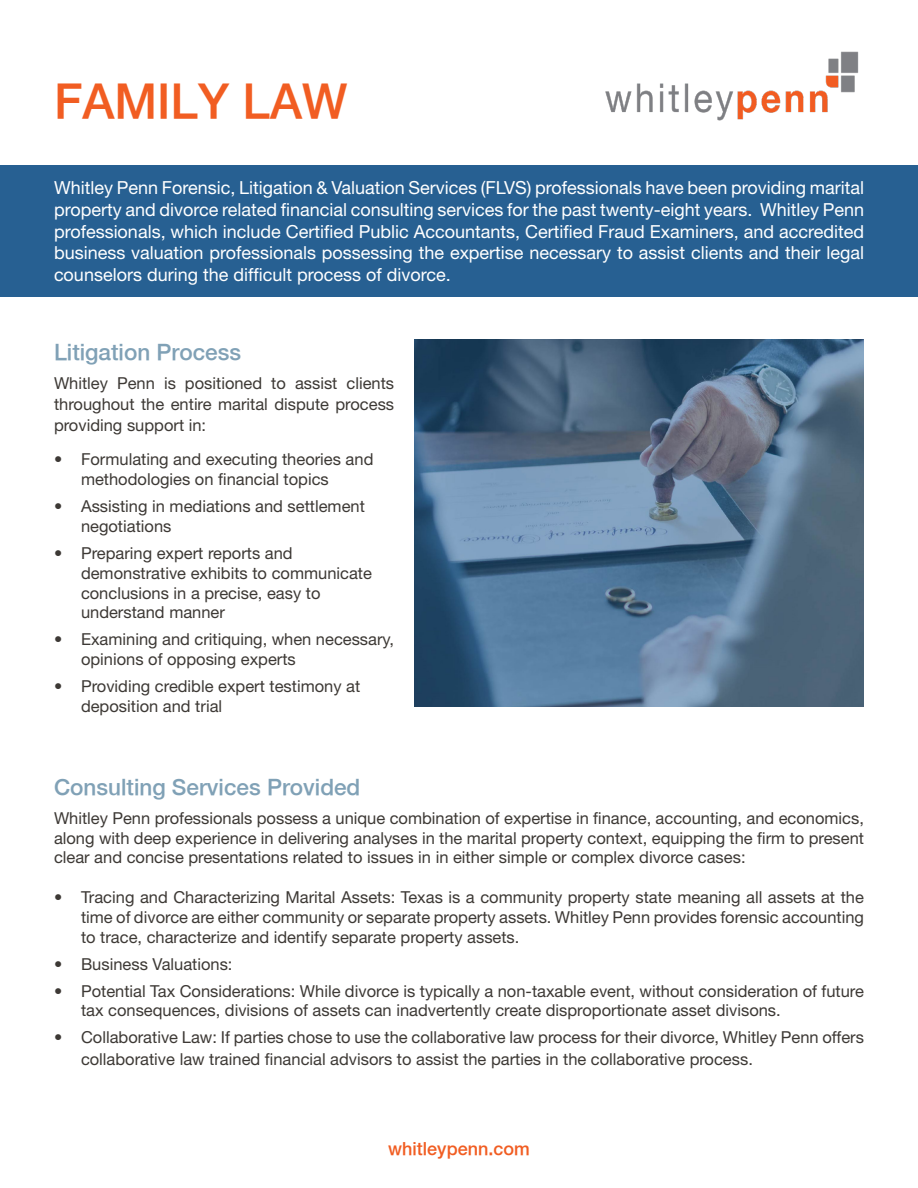
<style>
.page{position:relative;width:918px;height:1188px;background:#fff}
.page>*{position:absolute;margin:0;border:0;box-sizing:border-box;transform-origin:0 0}
.t1{font:500 48px "Helvetica Neue";color:#f15d22}
.t2{font:500 22.5px "Helvetica Neue";color:#80a1b6}
.t3{font:18px/21.6px "Helvetica Neue LT Pro";color:#fff;text-align:justify}
.t4{font:500 18px "Helvetica Neue";color:#f15d22}
.t5{font:16.5px/19.8px "Helvetica Neue LT Pro";color:#3d3935}
</style>
<div class="page">
<div style="left:0;top:165px;width:918px;height:132px;background:#276092"></div>
<img style="left:605px;top:51px;width:254px;height:70px">
<img style="left:414px;top:339px;width:450px;height:368px">
<p class="t1" style="left:54px;top:72px;width:295px">FAMILY LAW</p>
<p class="t3" style="left:54px;top:177px;width:812px">Whitley Penn Forensic, Litigation &amp; Valuation Services (FLVS) professionals have been providing marital property and divorce related financial consulting services for the past twenty-eight years. Whitley Penn professionals, which include Certified Public Accountants, Certified Fraud Examiners, and accredited business valuation professionals possessing the expertise necessary to assist clients and their legal counselors during the difficult process of divorce.</p>
<p class="t2" style="left:54px;top:339px;width:189px">Litigation Process</p>
<p class="t5" style="left:54px;top:372px;width:342px;line-height:21px;text-align:justify">Whitley Penn is positioned to assist clients throughout the entire marital dispute process providing support in:</p>
<p class="t5" style="left:81px;top:449px;width:294px;text-indent:-27px">• Formulating and executing theories and methodologies on financial topics</p>
<p class="t5" style="left:81px;top:496px;width:285px;text-indent:-27px">• Assisting in mediations and settlement negotiations</p>
<p class="t5" style="left:81px;top:543px;width:292px;text-indent:-27px">• Preparing expert reports and demonstrative exhibits to communicate conclusions in a precise, easy to understand manner</p>
<p class="t5" style="left:81px;top:629px;width:315px;text-indent:-27px">• Examining and critiquing, when necessary, opinions of opposing experts</p>
<p class="t5" style="left:81px;top:676px;width:281px;text-indent:-27px">• Providing credible expert testimony at deposition and trial</p>
<p class="t2" style="left:54px;top:774px;width:308px">Consulting Services Provided</p>
<p class="t5" style="left:54px;top:808px;width:812px;text-align:justify">Whitley Penn professionals possess a unique combination of expertise in finance, accounting, and economics, along with deep experience in delivering analyses in the marital property context, equipping the firm to present clear and concise presentations related to issues in in either simple or complex divorce cases:</p>
<p class="t5" style="left:81px;top:887px;width:785px;text-align:justify;text-indent:-27px">• Tracing and Characterizing Marital Assets: Texas is a community property state meaning all assets at the time of divorce are either community or separate property assets. Whitley Penn provides forensic accounting to trace, characterize and identify separate property assets.</p>
<p class="t5" style="left:54px;top:953px;width:180px">• Business Valuations:</p>
<p class="t5" style="left:81px;top:980px;width:785px;text-indent:-27px">• Potential Tax Considerations: While divorce is typically a non-taxable event, without consideration of future tax consequences, divisions of assets can inadvertently create disproportionate asset divisons.</p>
<p class="t5" style="left:81px;top:1026px;width:785px;line-height:21.6px;text-indent:-27px">• Collaborative Law: If parties chose to use the collaborative law process for their divorce, Whitley Penn offers collaborative law trained financial advisors to assist the parties in the collaborative process.</p>
<p class="t4" style="left:388px;top:1138px;width:143px">whitleypenn.com</p>
</div>
